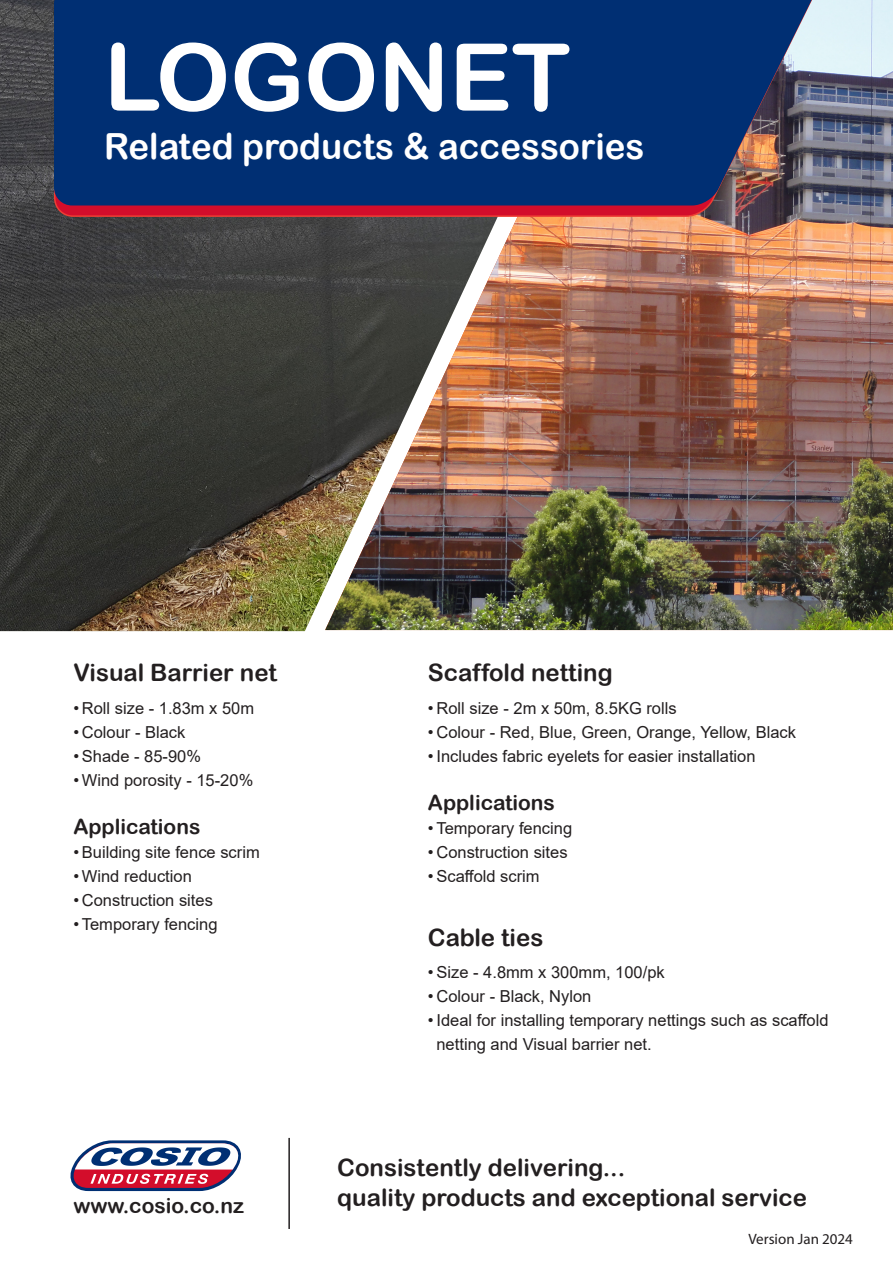
<style>
.page{position:relative;width:893px;height:1263px;background:#fff}
.page>*{position:absolute;margin:0;border:0;box-sizing:border-box;transform-origin:0 0}
.t1{font:93.45px "Arial Rounded MT Bold";color:#fff}
.t2{font:36px "Arial Rounded MT Bold";color:#fff}
.t3{font:24px "Arial Rounded MT Bold";color:#231f20}
.t4{font:21px "Arial Rounded MT Bold";color:#231f20}
.t5{font:16.5px/24px "Arial";color:#231f20}
.t6{font:15px "Myriad Pro";color:#231f20}
</style>
<div class="page">
<img style="left:599px;top:0;width:294px;height:630px">
<img style="left:0;top:0;width:599px;height:631px">
<hr style="left:288px;top:1138px;width:2px;height:91px;background:#231f20">
<svg style="left:70px;top:1140px;width:171px;height:52px"></svg>
<svg style="left:53px;top:0;width:762px;height:218px;background:#b42439"></svg>
<svg style="left:54px;top:0;width:765px;height:205px;background:#093372"></svg>
<p class="t1" style="left:104px;top:22px;width:467px">LOGONET</p>
<p class="t2" style="left:104px;top:125px;width:542px">Related products &amp; accessories</p>
<p class="t3" style="left:73px;top:658px;width:205px">Visual Barrier net</p>
<p class="t5" style="left:73px;top:696px;width:182px">• Roll size - 1.83m x 50m</p>
<p class="t5" style="left:73px;top:720px;width:114px">• Colour - Black</p>
<p class="t5" style="left:73px;top:744px;width:129px">• Shade - 85-90%</p>
<p class="t5" style="left:73px;top:768px;width:181px">• Wind porosity - 15-20%</p>
<p class="t4" style="left:73px;top:814px;width:129px">Applications</p>
<p class="t5" style="left:73px;top:840px;width:188px">• Building site fence scrim</p>
<p class="t5" style="left:73px;top:864px;width:120px">• Wind reduction</p>
<p class="t5" style="left:73px;top:888px;width:141px">• Construction sites</p>
<p class="t5" style="left:73px;top:912px;width:146px">• Temporary fencing</p>
<p class="t4" style="left:73px;top:1193px;width:172px">www.cosio.co.nz</p>
<p class="t3" style="left:428px;top:658px;width:186px">Scaffold netting</p>
<p class="t5" style="left:428px;top:696px;width:250px">• Roll size - 2m x 50m, 8.5KG rolls</p>
<p class="t5" style="left:428px;top:720px;width:370px">• Colour - Red, Blue, Green, Orange, Yellow, Black</p>
<p class="t5" style="left:428px;top:744px;width:329px">• Includes fabric eyelets for easier installation</p>
<p class="t4" style="left:428px;top:790px;width:129px">Applications</p>
<p class="t5" style="left:428px;top:816px;width:146px">• Temporary fencing</p>
<p class="t5" style="left:428px;top:840px;width:141px">• Construction sites</p>
<p class="t5" style="left:428px;top:864px;width:113px">• Scaffold scrim</p>
<p class="t3" style="left:428px;top:923px;width:117px">Cable ties</p>
<p class="t5" style="left:428px;top:960px;width:238px">• Size - 4.8mm x 300mm, 100/pk</p>
<p class="t5" style="left:428px;top:984px;width:165px">• Colour - Black, Nylon</p>
<p class="t5" style="left:436px;top:1008px;width:394px;text-indent:-9px">• Ideal for installing temporary nettings such as scaffold netting and Visual barrier net.</p>
<p class="t3" style="left:337px;top:1153px;width:289px">Consistently delivering...</p>
<p class="t3" style="left:337px;top:1183px;width:471px">quality products and exceptional service</p>
<p class="t6" style="left:748px;top:1229px;width:106px">Version Jan 2024</p>
</div>
